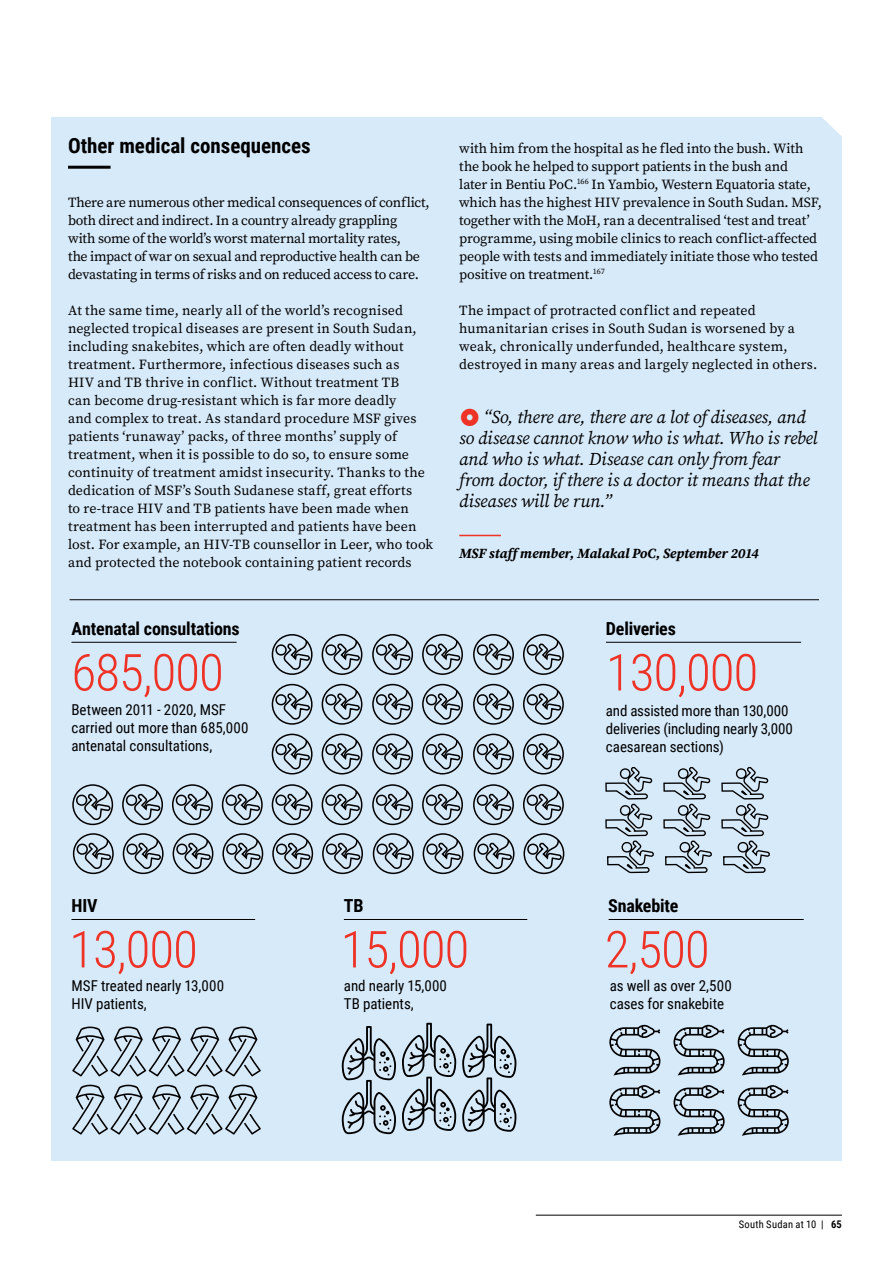
<style>
.page{position:relative;width:893px;height:1263px;background:#fff}
.page>*{position:absolute;margin:0;border:0;box-sizing:border-box;transform-origin:0 0}
.t1{font:300 51px "Roboto Condensed";letter-spacing:-.02em;color:#ee3225}
.t2{font:700 21px "Roboto Condensed";color:#000}
.t3{font:italic 18px/21px "Source Serif Pro";letter-spacing:-.01em;color:#000}
.t4{font:700 18px "Roboto Condensed";letter-spacing:-.01em;color:#000}
.t5{font:15px/18px "Roboto Condensed";letter-spacing:-.005em;color:#000}
.t6{font:13.95px/18px "Source Serif Pro";letter-spacing:.005em;color:#000}
.t7{font:13.95px/18px "Source Serif Pro";letter-spacing:-.02em;color:#000}
.t8{font:italic 700 13.95px "Source Serif Pro";letter-spacing:-.005em;color:#000}
.t9{font:10.5px "Roboto Condensed";letter-spacing:.025em;color:#000}
.s1{font-weight:700}
</style>
<div class="page">
<hr style="left:536px;top:1215px;width:306px;height:1px;background:#000">
<div style="left:51px;top:585px;width:791px;height:576px;background:#d7eafa"></div>
<div style="left:51px;top:117px;width:791px;height:468px;background:#d7eafa"></div>
<hr style="left:68px;top:166px;width:43px;height:3px;background:#000">
<hr style="left:459px;top:535px;width:42px;height:1px;background:#ee3225">
<hr style="left:71px;top:642px;width:166px;height:1px;background:#000">
<hr style="left:71px;top:919px;width:184px;height:1px;background:#000">
<hr style="left:70px;top:599px;width:749px;height:1px;background:#000">
<hr style="left:606px;top:642px;width:195px;height:1px;background:#000">
<hr style="left:344px;top:919px;width:183px;height:1px;background:#000">
<hr style="left:609px;top:919px;width:195px;height:1px;background:#000">
<div style="left:72px;top:784px;width:41px;height:41px;border:2px solid #000;border-radius:50%"></div>
<div style="left:122px;top:784px;width:41px;height:41px;border:2px solid #000;border-radius:50%"></div>
<div style="left:172px;top:784px;width:41px;height:41px;border:2px solid #000;border-radius:50%"></div>
<div style="left:222px;top:784px;width:41px;height:41px;border:2px solid #000;border-radius:50%"></div>
<div style="left:73px;top:833px;width:41px;height:41px;border:2px solid #000;border-radius:50%"></div>
<svg style="left:76px;top:786px;width:36px;height:89px"></svg>
<div style="left:123px;top:833px;width:41px;height:41px;border:2px solid #000;border-radius:50%"></div>
<svg style="left:126px;top:786px;width:36px;height:89px"></svg>
<div style="left:173px;top:833px;width:40px;height:41px;border:2px solid #000;border-radius:50%"></div>
<svg style="left:176px;top:786px;width:36px;height:89px"></svg>
<div style="left:222px;top:833px;width:41px;height:41px;border:2px solid #000;border-radius:50%"></div>
<svg style="left:226px;top:786px;width:36px;height:89px"></svg>
<div style="left:272px;top:784px;width:41px;height:41px;border:2px solid #000;border-radius:50%"></div>
<div style="left:372px;top:784px;width:41px;height:41px;border:2px solid #000;border-radius:50%"></div>
<div style="left:473px;top:784px;width:41px;height:41px;border:2px solid #000;border-radius:50%"></div>
<div style="left:322px;top:784px;width:40px;height:41px;border:2px solid #000;border-radius:50%"></div>
<div style="left:422px;top:784px;width:41px;height:41px;border:2px solid #000;border-radius:50%"></div>
<div style="left:523px;top:784px;width:41px;height:41px;border:2px solid #000;border-radius:50%"></div>
<div style="left:272px;top:833px;width:41px;height:41px;border:2px solid #000;border-radius:50%"></div>
<div style="left:373px;top:833px;width:41px;height:41px;border:2px solid #000;border-radius:50%"></div>
<div style="left:474px;top:833px;width:40px;height:41px;border:2px solid #000;border-radius:50%"></div>
<div style="left:322px;top:833px;width:41px;height:41px;border:2px solid #000;border-radius:50%"></div>
<div style="left:423px;top:833px;width:40px;height:41px;border:2px solid #000;border-radius:50%"></div>
<div style="left:523px;top:833px;width:41px;height:41px;border:2px solid #000;border-radius:50%"></div>
<div style="left:272px;top:684px;width:41px;height:41px;border:2px solid #000;border-radius:50%"></div>
<div style="left:372px;top:684px;width:41px;height:41px;border:2px solid #000;border-radius:50%"></div>
<div style="left:473px;top:684px;width:41px;height:41px;border:2px solid #000;border-radius:50%"></div>
<div style="left:272px;top:634px;width:41px;height:41px;border:2px solid #000;border-radius:50%"></div>
<div style="left:372px;top:634px;width:41px;height:41px;border:2px solid #000;border-radius:50%"></div>
<div style="left:473px;top:634px;width:41px;height:41px;border:2px solid #000;border-radius:50%"></div>
<div style="left:322px;top:684px;width:40px;height:41px;border:2px solid #000;border-radius:50%"></div>
<div style="left:422px;top:684px;width:41px;height:41px;border:2px solid #000;border-radius:50%"></div>
<div style="left:523px;top:684px;width:41px;height:41px;border:2px solid #000;border-radius:50%"></div>
<div style="left:322px;top:634px;width:40px;height:41px;border:2px solid #000;border-radius:50%"></div>
<div style="left:422px;top:634px;width:41px;height:41px;border:2px solid #000;border-radius:50%"></div>
<div style="left:523px;top:634px;width:41px;height:41px;border:2px solid #000;border-radius:50%"></div>
<div style="left:272px;top:734px;width:41px;height:40px;border:2px solid #000;border-radius:50%"></div>
<svg style="left:275px;top:636px;width:37px;height:239px"></svg>
<div style="left:372px;top:734px;width:41px;height:40px;border:2px solid #000;border-radius:50%"></div>
<svg style="left:376px;top:636px;width:36px;height:239px"></svg>
<div style="left:473px;top:734px;width:41px;height:40px;border:2px solid #000;border-radius:50%"></div>
<svg style="left:477px;top:636px;width:36px;height:239px"></svg>
<div style="left:322px;top:734px;width:40px;height:40px;border:2px solid #000;border-radius:50%"></div>
<svg style="left:325px;top:636px;width:36px;height:239px"></svg>
<div style="left:422px;top:734px;width:41px;height:40px;border:2px solid #000;border-radius:50%"></div>
<svg style="left:426px;top:636px;width:35px;height:239px"></svg>
<div style="left:523px;top:734px;width:41px;height:40px;border:2px solid #000;border-radius:50%"></div>
<svg style="left:527px;top:636px;width:35px;height:239px"></svg>
<svg style="left:605px;top:767px;width:49px;height:107px"></svg>
<svg style="left:663px;top:766px;width:49px;height:108px"></svg>
<svg style="left:721px;top:767px;width:49px;height:107px"></svg>
<svg style="left:72px;top:1026px;width:189px;height:50px"></svg>
<svg style="left:72px;top:1085px;width:189px;height:50px"></svg>
<svg style="left:342px;top:1026px;width:54px;height:108px"></svg>
<svg style="left:402px;top:1023px;width:54px;height:108px"></svg>
<svg style="left:462px;top:1023px;width:54px;height:109px"></svg>
<svg style="left:673px;top:1025px;width:52px;height:50px"></svg>
<svg style="left:738px;top:1025px;width:51px;height:50px"></svg>
<svg style="left:609px;top:1025px;width:51px;height:50px"></svg>
<svg style="left:673px;top:1085px;width:52px;height:51px"></svg>
<svg style="left:738px;top:1085px;width:51px;height:51px"></svg>
<svg style="left:609px;top:1085px;width:51px;height:51px"></svg>
<svg style="left:461px;top:408px;width:18px;height:18px"></svg>
<h2 class="t2" style="left:68px;top:131px;width:244px">Other medical consequences</h2>
<p class="t7" style="left:68px;top:193px;width:363px">There are numerous other medical consequences of conflict, both direct and indirect. In a country already grappling<br>with some of the world’s worst maternal mortality rates,<br>the impact of war on sexual and reproductive health can be devastating in terms of risks and on reduced access to care.</p>
<p class="t6" style="left:68px;top:301px;width:367px">At the same time, nearly all of the world’s recognised neglected tropical diseases are present in South Sudan, including snakebites, which are often deadly without treatment. Furthermore, infectious diseases such as<br>HIV and TB thrive in conflict. Without treatment TB<br>can become drug-resistant which is far more deadly<br>and complex to treat. As standard procedure MSF gives patients ‘runaway’ packs, of three months’ supply of treatment, when it is possible to do so, to ensure some continuity of treatment amidst insecurity. Thanks to the dedication of MSF’s South Sudanese staff, great efforts<br>to re-trace HIV and TB patients have been made when treatment has been interrupted and patients have been lost. For example, an HIV-TB counsellor in Leer, who took and protected the notebook containing patient records</p>
<p class="t4" style="left:71px;top:615px;width:170px">Antenatal consultations</p>
<p class="t6" style="left:459px;top:139px;width:364px">with him from the hospital as he fled into the bush. With the book he helped to support patients in the bush and<br>later in Bentiu PoC.<sup>166</sup> In Yambio, Western Equatoria state, which has the highest HIV prevalence in South Sudan. MSF, together with the MoH, ran a decentralised ‘test and treat’ programme, using mobile clinics to reach conflict-affected people with tests and immediately initiate those who tested positive on treatment.<sup>167</sup></p>
<p class="t6" style="left:459px;top:301px;width:360px">The impact of protracted conflict and repeated humanitarian crises in South Sudan is worsened by a weak, chronically underfunded, healthcare system, destroyed in many areas and largely neglected in others.</p>
<p class="t3" style="left:459px;top:406px;width:360px;text-indent:24px">“So, there are, there are a lot of diseases, and so disease cannot know who is what. Who is rebel and who is what. Disease can only from fear from doctor, if there is a doctor it means that the diseases will be run.”</p>
<p class="t8" style="left:459px;top:543px;width:301px">MSF staff member, Malakal PoC, September 2014</p>
<p class="t4" style="left:606px;top:615px;width:71px">Deliveries</p>
<h1 class="t1" style="left:71px;top:637px;width:154px">685,000</h1>
<h1 class="t1" style="left:606px;top:637px;width:154px">130,000</h1>
<p class="t5" style="left:71px;top:700px;width:178px">Between 2011 - 2020, MSF carried out more than 685,000 antenatal consultations,</p>
<p class="t5" style="left:606px;top:701px;width:189px">and assisted more than 130,000 deliveries (including nearly 3,000 caesarean sections)</p>
<p class="t4" style="left:71px;top:893px;width:28px">HIV</p>
<p class="t4" style="left:344px;top:893px;width:21px">TB</p>
<p class="t4" style="left:608px;top:893px;width:72px">Snakebite</p>
<h1 class="t1" style="left:69px;top:913px;width:130px">13,000</h1>
<h1 class="t1" style="left:341px;top:913px;width:130px">15,000</h1>
<h1 class="t1" style="left:605px;top:913px;width:106px">2,500</h1>
<p class="t5" style="left:71px;top:976px;width:154px">MSF treated nearly 13,000<br>HIV patients,</p>
<p class="t5" style="left:344px;top:976px;width:105px">and nearly 15,000<br>TB patients,</p>
<p class="t5" style="left:610px;top:976px;width:123px">as well as over 2,500 cases for snakebite</p>
<p class="t9" style="left:739px;top:1217px;width:105px">South Sudan at 10 | <span class="s1">65</span></p>
</div>
